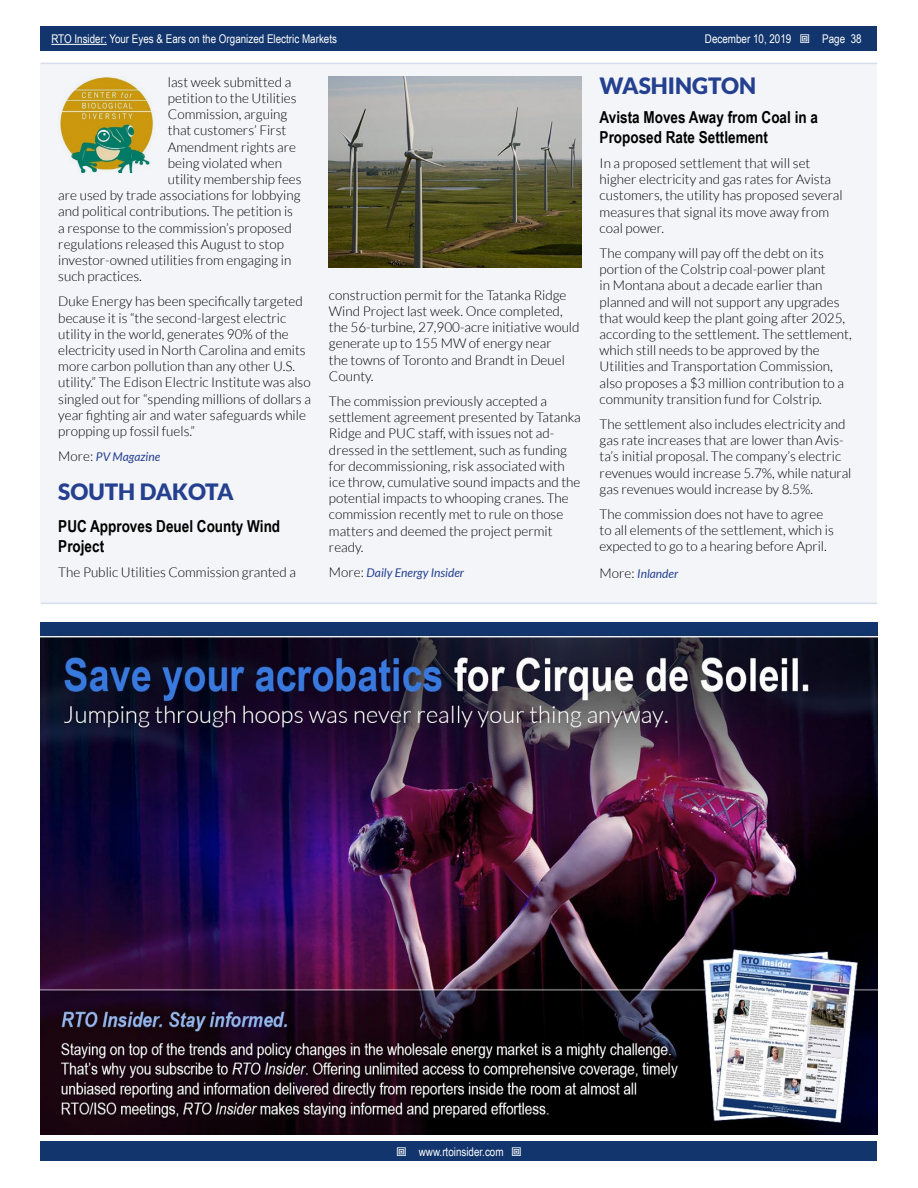
<style>
.page{position:relative;width:918px;height:1188px;background:#fff}
.page>*{position:absolute;margin:0;border:0;box-sizing:border-box;transform-origin:0 0}
.t1{font:900 22.5px "Lato";color:#25408f}
.t2{font:700 16.5px/19.8px "Arial Narrow";color:#000}
.t3{font:300 13.5px/16.2px "Lato";color:#000}
.t4{font:12px "Arial Narrow";color:#fff}
.t5{font:italic 12px "Lato";color:#25408f}
.s1{font-style:inherit}
.s2{font-weight:300;font-style:normal;font-size:13.5px;color:#000}
</style>
<div class="page">
<div style="left:41px;top:1142px;width:836px;height:19px;background:#11356c"></div>
<div style="left:41px;top:27px;width:836px;height:24px;background:#11356c"></div>
<hr style="left:51px;top:44px;width:56px;height:1px;background:#fff">
<div style="left:40px;top:63px;width:836px;height:540px;background:#f3f5f9"></div>
<hr style="left:41px;top:63px;width:836px;height:1px;background:#d6deec">
<hr style="left:41px;top:603px;width:836px;height:1px;background:#d6deec">
<img style="left:60px;top:76px;width:94px;height:96px">
<img style="left:328px;top:76px;width:253px;height:192px">
<img style="left:40px;top:622px;width:837px;height:513px">
<p class="t4" style="left:51px;top:30px;width:287px">RTO Insider: Your Eyes &amp; Ears on the Organized Electric Markets</p>
<p class="t4" style="left:705px;top:30px;width:88px">December 10, <span class="s1">2019</span></p>
<p class="t4" style="left:822px;top:30px;width:41px">Page 38</p>
<p class="t3" style="left:168px;top:74px;width:125px">last week submitted a</p>
<p class="t3" style="left:168px;top:90px;width:130px">petition to the Utilities</p>
<p class="t3" style="left:168px;top:106px;width:121px">Commission, arguing</p>
<p class="t3" style="left:168px;top:123px;width:120px">that customers’ First</p>
<p class="t3" style="left:168px;top:139px;width:130px">Amendment rights are</p>
<p class="t3" style="left:168px;top:155px;width:116px">being violated when</p>
<p class="t3" style="left:168px;top:171px;width:135px">utility membership fees</p>
<p class="t3" style="left:58px;top:187px;width:244px">are used by trade associations for lobbying</p>
<p class="t3" style="left:58px;top:204px;width:236px">and political contributions. The petition is</p>
<p class="t3" style="left:58px;top:220px;width:235px">a response to the commission’s proposed</p>
<p class="t3" style="left:58px;top:236px;width:227px">regulations released this August to stop</p>
<p class="t3" style="left:58px;top:252px;width:235px">investor-owned utilities from engaging in</p>
<p class="t3" style="left:58px;top:268px;width:85px">such practices.</p>
<p class="t3" style="left:58px;top:294px;width:254px">Duke Energy has been specifically targeted because it is “the second-largest electric utility in the world, generates 90% of the electricity used in North Carolina and emits more carbon pollution than any other U.S. utility.” The Edison Electric Institute was also singled out for “spending millions of dollars a year fighting air and water safeguards while propping up fossil fuels.”</p>
<p class="t5" style="left:58px;top:450px;width:104px"><span class="s2">More:</span> PV Magazine</p>
<h1 class="t1" style="left:58px;top:479px;width:177px">SOUTH DAKOTA</h1>
<p class="t2" style="left:58px;top:516px;width:223px">PUC Approves Deuel County Wind<br>Project</p>
<p class="t3" style="left:58px;top:564px;width:239px">The Public Utilities Commission granted a</p>
<h1 class="t1" style="left:600px;top:73px;width:158px">WASHINGTON</h1>
<p class="t2" style="left:600px;top:106px;width:220px">Avista Moves Away from Coal in a<br>Proposed Rate Settlement</p>
<p class="t3" style="left:600px;top:155px;width:244px">In a proposed settlement that will set higher electricity and gas rates for Avista customers, the utility has proposed several measures that signal its move away from coal power.</p>
<p class="t3" style="left:600px;top:245px;width:254px">The company will pay off the debt on its portion of the Colstrip coal-power plant<br>in Montana about a decade earlier than planned and will not support any upgrades that would keep the plant going after 2025, according to the settlement. The settlement, which still needs to be approved by the Utilities and Transportation Commission, also proposes a $3 million contribution to a community transition fund for Colstrip.</p>
<p class="t3" style="left:600px;top:416px;width:253px">The settlement also includes electricity and gas rate increases that are lower than Avis&shy;ta’s initial proposal. The company’s electric revenues would increase 5.7%, while natural gas revenues would increase by 8.5%.</p>
<p class="t3" style="left:600px;top:506px;width:236px">The commission does not have to agree to all elements of the settlement, which is expected to go to a hearing before April.</p>
<p class="t5" style="left:600px;top:567px;width:80px"><span class="s2">More:</span> Inlander</p>
<p class="t3" style="left:329px;top:287px;width:252px">construction permit for the Tatanka Ridge Wind Project last week. Once completed, the 56-turbine, 27,900-acre initiative would generate up to 155 MW of energy near<br>the towns of Toronto and Brandt in Deuel County.</p>
<p class="t3" style="left:329px;top:393px;width:253px">The commission previously accepted a settlement agreement presented by Tatanka Ridge and PUC staff, with issues not ad&shy;dressed in the settlement, such as funding for decommissioning, risk associated with ice throw, cumulative sound impacts and the potential impacts to whooping cranes. The commission recently met to rule on those matters and deemed the project permit ready.</p>
<p class="t5" style="left:329px;top:566px;width:137px"><span class="s2">More:</span> Daily Energy Insider</p>
<p class="t4" style="left:419px;top:1143px;width:86px">www.rtoinsider.com</p>
</div>
